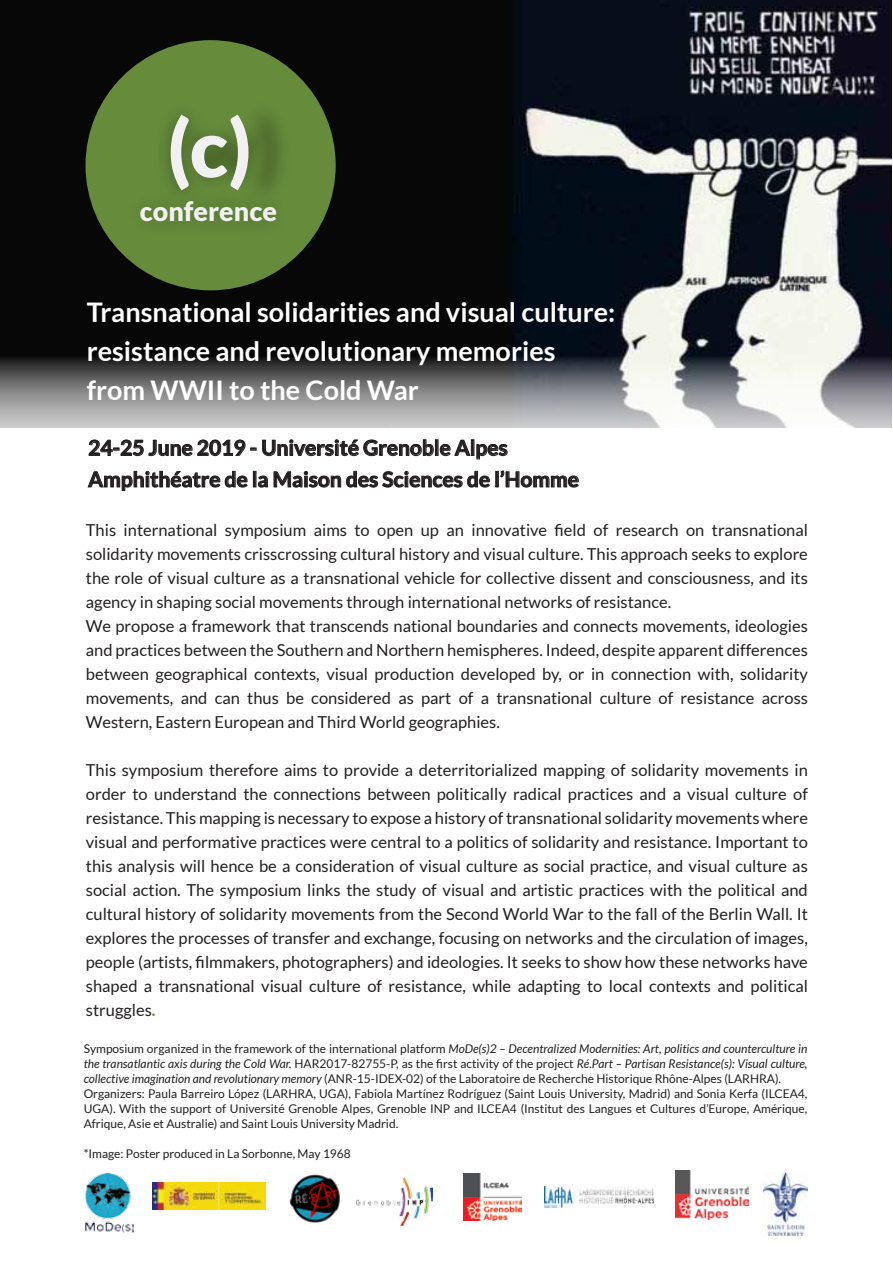
<style>
.page{position:relative;width:893px;height:1263px;background:#fff}
.page>*{position:absolute;margin:0;border:0;box-sizing:border-box;transform-origin:0 0}
.t1{font:900 78.9px "Lato";color:#f1f1f2}
.t2{font:700 27px/39px "Lato";color:#fff}
.t3{font:900 26.85px "Lato";color:#f1f1f2}
.t4{font:700 21px/31.5px "Lato";color:#231f20}
.t5{font:16.5px/24px "Lato";color:#231f20}
.t6{font:12px/15px "Lato";color:#231f20}
.s1{font-weight:700;color:#658b3b}
.s2{font-style:italic}
</style>
<div class="page">
<img style="left:0;top:0;width:891px;height:355px">
<svg style="left:0;top:355px;width:891px;height:122px"></svg>
<div style="left:86px;top:40px;width:250px;height:250px;background:#658b3b;border-radius:50%"></div>
<svg style="left:89px;top:440px;width:156px;height:16px"></svg>
<svg style="left:262px;top:438px;width:172px;height:22px"></svg>
<div style="left:435px;top:440px;width:3px;height:16px;border:1px solid #231f20"></div>
<svg style="left:440px;top:440px;width:30px;height:17px"></svg>
<div style="left:471px;top:440px;width:3px;height:16px;border:1px solid #231f20"></div>
<svg style="left:477px;top:441px;width:30px;height:18px"></svg>
<svg style="left:88px;top:469px;width:159px;height:22px"></svg>
<div style="left:253px;top:471px;width:3px;height:16px;border:1px solid #231f20"></div>
<svg style="left:258px;top:476px;width:10px;height:12px"></svg>
<svg style="left:274px;top:471px;width:216px;height:17px"></svg>
<div style="left:496px;top:471px;width:3px;height:16px;border:1px solid #231f20"></div>
<svg style="left:500px;top:470px;width:79px;height:17px"></svg>
<img style="left:153px;top:1183px;width:113px;height:26px">
<img style="left:85px;top:1174px;width:49px;height:59px">
<img style="left:463px;top:1174px;width:58px;height:46px">
<img style="left:545px;top:1186px;width:109px;height:21px">
<img style="left:357px;top:1178px;width:76px;height:47px">
<img style="left:676px;top:1170px;width:72px;height:49px">
<img style="left:764px;top:1172px;width:43px;height:64px">
<img style="left:289px;top:1174px;width:51px;height:49px">
<h1 class="t1" style="left:168px;top:102px;width:86px">(c)</h1>
<h3 class="t3" style="left:140px;top:195px;width:139px">conference</h3>
<h2 class="t2" style="left:87px;top:292px;width:530px">Transnational solidarities and visual culture: resistance and revolutionary memories from WWII to the Cold War</h2>
<p class="t4" style="left:88px;top:432px;width:492px">24-25 June 2019 - Université Grenoble Alpes<br>Amphithéatre de la Maison des Sciences de l’Homme</p>
<p class="t5" style="left:86px;top:517px;width:724px">This international symposium aims to open up an innovative field of research on transnational solidarity movements crisscrossing cultural history and visual culture. This approach seeks to explore the role of visual culture as a transnational vehicle for collective dissent and consciousness, and its agency in shaping social movements through international networks of resistance.<br>We propose a framework that transcends national boundaries and connects movements, ideologies and practices between the Southern and Northern hemispheres. Indeed, despite apparent differences between geographical contexts, visual production developed by, or in connection with, solidarity movements, and can thus be considered as part of a transnational culture of resistance across Western, Eastern European and Third World geographies.</p>
<p class="t5" style="left:86px;top:757px;width:724px;text-align:justify">This symposium therefore aims to provide a deterritorialized mapping of solidarity movements in order to understand the connections between politically radical practices and a visual culture of resistance. This mapping is necessary to expose a history of transnational solidarity movements where visual and performative practices were central to a politics of solidarity and resistance. Important to this analysis will hence be a consideration of visual culture as social practice, and visual culture as social action. The symposium links the study of visual and artistic practices with the political and cultural history of solidarity movements from the Second World War to the fall of the Berlin Wall. It explores the processes of transfer and exchange, focusing on networks and the circulation of images, people (artists, filmmakers, photographers) and ideologies. It seeks to show how these networks have shaped a transnational visual culture of resistance, while adapting to local contexts and political struggles<span class="s1">.</span></p>
<p class="t6" style="left:84px;top:1041px;width:725px">Symposium organized in the framework of the international platform <span class="s2">MoDe(s)2 – Decentralized Modernities: Art, politics and counterculture in the transatlantic axis during the Cold War.</span> HAR2017-82755-P, as the first activity of the project <span class="s2">Ré.Part – Partisan Resistance(s): Visual culture, collective imagination and revolutionary memory</span> (ANR-15-IDEX-02) of the Laboratoire de Recherche Historique Rhône-Alpes (LARHRA).<br>Organizers: Paula Barreiro López (LARHRA, UGA), Fabiola Martínez Rodríguez (Saint Louis University, Madrid) and Sonia Kerfa (ILCEA4, UGA). With the support of Université Grenoble Alpes, Grenoble INP and ILCEA4 (Institut des Langues et Cultures d’Europe, Amérique, Afrique, Asie et Australie) and Saint Louis University Madrid.</p>
<p class="t6" style="left:84px;top:1146px;width:269px">*Image: Poster produced in La Sorbonne, May 1968</p>
</div>
